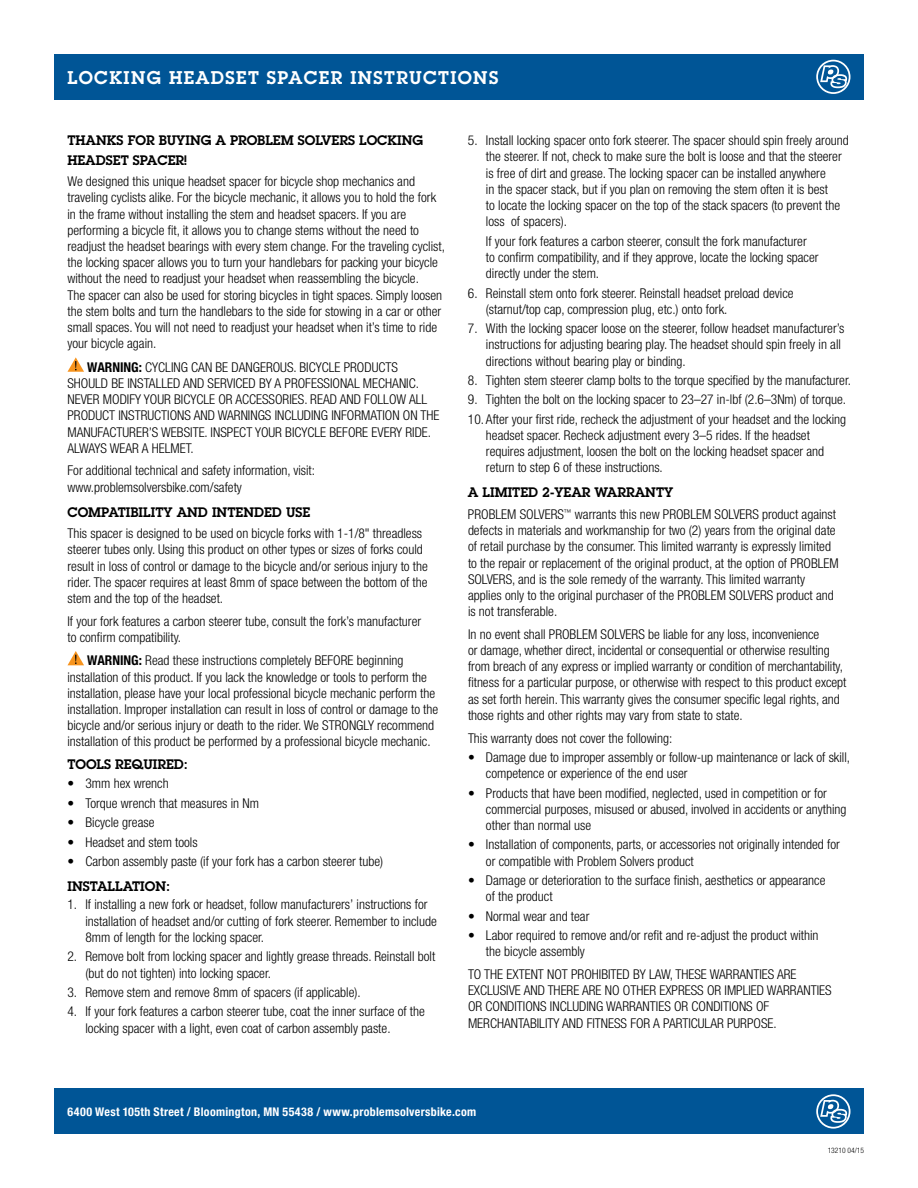
<style>
.page{position:relative;width:918px;height:1188px;background:#fff}
.page>*{position:absolute;margin:0;border:0;box-sizing:border-box;transform-origin:0 0}
.t1{font:600 18px "Lubalin Graph";letter-spacing:.075em;color:#fff}
.t2{font:300 condensed 13.5px/16.2px "Helvetica Neue";color:#000}
.t3{font:600 13.5px/19.5px "Lubalin Graph";color:#000}
.t4{font:700 condensed 12px "Helvetica Neue";letter-spacing:.025em;color:#fff}
.t5{font:300 condensed 7.5px "Helvetica Neue";color:#000}
.s1{font-weight:700}
</style>
<div class="page">
<div style="left:54px;top:54px;width:810px;height:46px;background:#005596"></div>
<svg style="left:816px;top:60px;width:34px;height:34px"></svg>
<div style="left:54px;top:1089px;width:810px;height:45px;background:#005596"></div>
<svg style="left:816px;top:1094px;width:34px;height:35px"></svg>
<svg style="left:67px;top:357px;width:17px;height:15px"></svg>
<svg style="left:67px;top:651px;width:17px;height:14px"></svg>
<h1 class="t1" style="left:68px;top:66px;width:432px">LOCKING HEADSET SPACER INSTRUCTIONS</h1>
<p class="t3" style="left:68px;top:130px;width:357px">THANKS FOR BUYING A PROBLEM SOLVERS LOCKING<br>HEADSET SPACER!</p>
<p class="t2" style="left:68px;top:173px;width:379px">We designed this unique headset spacer for bicycle shop mechanics and traveling cyclists alike. For the bicycle mechanic, it allows you to hold the fork in the frame without installing the stem and headset spacers. If you are performing a bicycle fit, it allows you to change stems without the need to readjust the headset bearings with every stem change. For the traveling cyclist, the locking spacer allows you to turn your handlebars for packing your bicycle without the need to readjust your headset when reassembling the bicycle.<br>The spacer can also be used for storing bicycles in tight spaces. Simply loosen the stem bolts and turn the handlebars to the side for stowing in a car or other small spaces. You will not need to readjust your headset when it’s time to ride your bicycle again.</p>
<p class="t2" style="left:68px;top:359px;width:373px;text-indent:20px"><span class="s1">WARNING:</span> CYCLING CAN BE DANGEROUS. BICYCLE PRODUCTS SHOULD BE INSTALLED AND SERVICED BY A PROFESSIONAL MECHANIC.<br>NEVER MODIFY YOUR BICYCLE OR ACCESSORIES. READ AND FOLLOW ALL PRODUCT INSTRUCTIONS AND WARNINGS INCLUDING INFORMATION ON THE MANUFACTURER’S WEBSITE. INSPECT YOUR BICYCLE BEFORE EVERY RIDE.<br>ALWAYS WEAR A HELMET.</p>
<p class="t2" style="left:68px;top:462px;width:249px">For additional technical and safety information, visit: www.problemsolversbike.com/safety</p>
<p class="t3" style="left:68px;top:502px;width:244px">COMPATIBILITY AND INTENDED USE</p>
<p class="t2" style="left:68px;top:525px;width:362px">This spacer is designed to be used on bicycle forks with 1-1/8" threadless steerer tubes only. Using this product on other types or sizes of forks could result in loss of control or damage to the bicycle and/or serious injury to the rider. The spacer requires at least 8mm of space between the bottom of the stem and the top of the headset.</p>
<p class="t2" style="left:68px;top:613px;width:355px">If your fork features a carbon steerer tube, consult the fork’s manufacturer to confirm compatibility.</p>
<p class="t2" style="left:68px;top:652px;width:372px;text-indent:20px"><span class="s1">WARNING:</span> Read these instructions completely BEFORE beginning installation of this product. If you lack the knowledge or tools to perform the installation, please have your local professional bicycle mechanic perform the installation. Improper installation can result in loss of control or damage to the bicycle and/or serious injury or death to the rider. We STRONGLY recommend installation of this product be performed by a professional bicycle mechanic.</p>
<p class="t3" style="left:68px;top:754px;width:122px">TOOLS REQUIRED:</p>
<p class="t2" style="left:68px;top:775px;width:103px">• 3mm hex wrench</p>
<p class="t2" style="left:68px;top:795px;width:193px">• Torque wrench that measures in Nm</p>
<p class="t2" style="left:68px;top:814px;width:88px">• Bicycle grease</p>
<p class="t2" style="left:68px;top:834px;width:132px">• Headset and stem tools</p>
<p class="t2" style="left:68px;top:853px;width:317px">• Carbon assembly paste (if your fork has a carbon steerer tube)</p>
<p class="t3" style="left:68px;top:876px;width:104px">INSTALLATION:</p>
<p class="t2" style="left:85px;top:896px;width:353px;text-indent:-18px">1. If installing a new fork or headset, follow manufacturers’ instructions for installation of headset and/or cutting of fork steerer. Remember to include<br>8mm of length for the locking spacer.</p>
<p class="t2" style="left:85px;top:948px;width:351px;text-indent:-18px">2. Remove bolt from locking spacer and lightly grease threads. Reinstall bolt (but do not tighten) into locking spacer.</p>
<p class="t2" style="left:68px;top:984px;width:295px">3. Remove stem and remove 8mm of spacers (if applicable).</p>
<p class="t2" style="left:85px;top:1003px;width:341px;text-indent:-18px">4. If your fork features a carbon steerer tube, coat the inner surface of the locking spacer with a light, even coat of carbon assembly paste.</p>
<p class="t2" style="left:486px;top:132px;width:364px;text-indent:-18px">5. Install locking spacer onto fork steerer. The spacer should spin freely around the steerer. If not, check to make sure the bolt is loose and that the steerer is free of dirt and grease. The locking spacer can be installed anywhere<br>in the spacer stack, but if you plan on removing the stem often it is best<br>to locate the locking spacer on the top of the stack spacers (to prevent the loss of spacers).</p>
<p class="t2" style="left:486px;top:233px;width:334px">If your fork features a carbon steerer, consult the fork manufacturer to confirm compatibility, and if they approve, locate the locking spacer directly under the stem.</p>
<p class="t2" style="left:486px;top:285px;width:309px;text-indent:-18px">6. Reinstall stem onto fork steerer. Reinstall headset preload device (starnut/top cap, compression plug, etc.) onto fork.</p>
<p class="t2" style="left:486px;top:320px;width:360px;text-indent:-18px">7. With the locking spacer loose on the steerer, follow headset manufacturer’s instructions for adjusting bearing play. The headset should spin freely in all directions without bearing play or binding.</p>
<p class="t2" style="left:468px;top:372px;width:384px">8. Tighten stem steerer clamp bolts to the torque specified by the manufacturer.</p>
<p class="t2" style="left:468px;top:391px;width:380px">9. Tighten the bolt on the locking spacer to 23–27 in-lbf (2.6–3Nm) of torque.</p>
<p class="t2" style="left:486px;top:411px;width:362px;text-indent:-18px">10. After your first ride, recheck the adjustment of your headset and the locking headset spacer. Recheck adjustment every 3–5 rides. If the headset requires adjustment, loosen the bolt on the locking headset spacer and return to step 6 of these instructions.</p>
<p class="t3" style="left:468px;top:483px;width:207px">A LIMITED 2-YEAR WARRANTY</p>
<p class="t2" style="left:468px;top:506px;width:372px">PROBLEM SOLVERS<sup>™</sup> warrants this new PROBLEM SOLVERS product against defects in materials and workmanship for two (2) years from the original date of retail purchase by the consumer. This limited warranty is expressly limited to the repair or replacement of the original product, at the option of PROBLEM SOLVERS, and is the sole remedy of the warranty. This limited warranty applies only to the original purchaser of the PROBLEM SOLVERS product and is not transferable.</p>
<p class="t2" style="left:468px;top:626px;width:380px">In no event shall PROBLEM SOLVERS be liable for any loss, inconvenience<br>or damage, whether direct, incidental or consequential or otherwise resulting from breach of any express or implied warranty or condition of merchantability, fitness for a particular purpose, or otherwise with respect to this product except as set forth herein. This warranty gives the consumer specific legal rights, and those rights and other rights may vary from state to state.</p>
<p class="t2" style="left:468px;top:730px;width:206px">This warranty does not cover the following:</p>
<p class="t2" style="left:486px;top:749px;width:366px;text-indent:-18px">• Damage due to improper assembly or follow-up maintenance or lack of skill, competence or experience of the end user</p>
<p class="t2" style="left:486px;top:785px;width:362px;text-indent:-18px">• Products that have been modified, neglected, used in competition or for commercial purposes, misused or abused, involved in accidents or anything other than normal use</p>
<p class="t2" style="left:486px;top:837px;width:355px;text-indent:-18px">• Installation of components, parts, or accessories not originally intended for or compatible with Problem Solvers product</p>
<p class="t2" style="left:486px;top:872px;width:341px;text-indent:-18px">• Damage or deterioration to the surface finish, aesthetics or appearance of the product</p>
<p class="t2" style="left:468px;top:908px;width:123px">• Normal wear and tear</p>
<p class="t2" style="left:486px;top:927px;width:334px;text-indent:-18px">• Labor required to remove and/or refit and re-adjust the product within the bicycle assembly</p>
<p class="t2" style="left:468px;top:966px;width:365px">TO THE EXTENT NOT PROHIBITED BY LAW, THESE WARRANTIES ARE EXCLUSIVE AND THERE ARE NO OTHER EXPRESS OR IMPLIED WARRANTIES OR CONDITIONS INCLUDING WARRANTIES OR CONDITIONS OF MERCHANTABILITY AND FITNESS FOR A PARTICULAR PURPOSE.</p>
<p class="t4" style="left:68px;top:1105px;width:410px">6400 West 105th Street / Bloomington, MN 55438 / www.problemsolversbike.com</p>
<p class="t5" style="left:828px;top:1146px;width:38px">13210 04/15</p>
</div>
